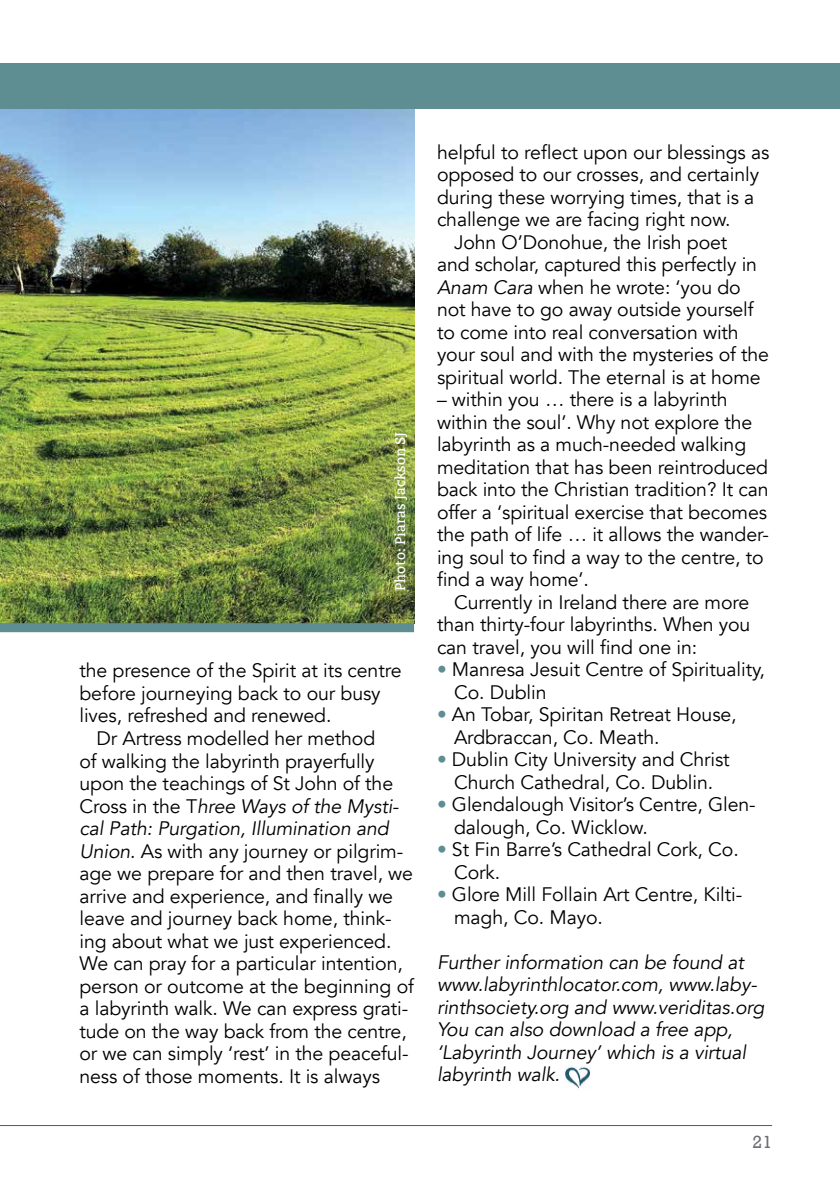
<style>
.page{position:relative;width:840px;height:1191px;background:#fff}
.page>*{position:absolute;margin:0;border:0;box-sizing:border-box;transform-origin:0 0}
.t1{font:19.6px/22.6px "Avenir";letter-spacing:-.005em;color:#000}
.t2{font:italic 19.6px/22.6px "Avenir";letter-spacing:-.005em;color:#000}
.t3{font:18px "Rockwell";color:#6d6e71}
.t4{font:14px "Bitter";color:#fff}
.s1{font-style:italic}
.s2{color:#5e8e91}
</style>
<div class="page">
<img style="left:0;top:109px;width:414px;height:514px">
<hr style="left:0;top:1125px;width:771px;height:1px;background:#58595b">
<div style="left:0;top:63px;width:839px;height:46px;background:#5e8e91"></div>
<img style="left:565px;top:1065px;width:25px;height:24px">
<div style="left:0;top:623px;width:414px;height:9px;background:#5e8e91"></div>
<p class="t4" style="left:391px;top:591px;width:161px;rotate:-90deg">Photo: Piaras Jackson SJ</p>
<p class="t1" style="left:79px;top:660px;width:323px">the presence of the Spirit at its centre before journeying back to our busy lives, refreshed and renewed.</p>
<p class="t1" style="left:79px;top:727px;width:336px;text-indent:17px">Dr Artress modelled her method<br>of walking the labyrinth prayerfully upon the teachings of St John of the Cross in the T<span class="s1">hree Ways of the Mysti&shy;cal Path: Purgation, Illumination and Union</span>. As with any journey or pilgrim&shy;age we prepare for and then travel, we arrive and experience, and finally we leave and journey back home, think&shy;ing about what we just experienced.<br>We can pray for a particular intention, person or outcome at the beginning of a labyrinth walk. We can express grati&shy;tude on the way back from the centre, or we can simply ‘rest’ in the peaceful&shy;ness of those moments. It is always</p>
<p class="t1" style="left:437px;top:141px;width:334px">helpful to reflect upon our blessings as</p>
<p class="t1" style="left:437px;top:163px;width:323px">opposed to our crosses, and certainly</p>
<p class="t1" style="left:437px;top:186px;width:318px">during these worrying times, that is a</p>
<p class="t1" style="left:437px;top:208px;width:295px">challenge we are facing right now.</p>
<p class="t1" style="left:454px;top:231px;width:275px">John O’Donohue, the Irish poet</p>
<p class="t1" style="left:437px;top:253px;width:321px">and scholar, captured this perfectly in</p>
<p class="t1" style="left:437px;top:276px;width:305px"><span class="s1">Anam Cara</span> when he wrote: ‘you do</p>
<p class="t1" style="left:437px;top:298px;width:318px">not have to go away outside yourself</p>
<p class="t1" style="left:437px;top:321px;width:303px">to come into real conversation with</p>
<p class="t1" style="left:437px;top:343px;width:333px">your soul and with the mysteries of the</p>
<p class="t1" style="left:437px;top:366px;width:325px">spiritual world. The eternal is at home</p>
<p class="t1" style="left:437px;top:388px;width:333px">– within you … there is a labyrinth within the soul’. Why not explore the labyrinth as a much-needed walking meditation that has been reintroduced back into the Christian tradition? It can offer a ‘spiritual exercise that becomes the path of life … it allows the wander&shy;ing soul to find a way to the centre, to find a way home’.</p>
<p class="t1" style="left:437px;top:591px;width:315px;text-align:justify;text-indent:17px">Currently in Ireland there are more than thirty-four labyrinths. When you can travel, you will find one in:</p>
<p class="t1" style="left:454px;top:658px;width:312px;text-indent:-17px"><span class="s2">•</span> Manresa Jesuit Centre of Spirituality,<br>Co. Dublin</p>
<p class="t1" style="left:454px;top:703px;width:284px;text-indent:-17px"><span class="s2">•</span> An Tobar, Spiritan Retreat House,<br>Ardbraccan, Co. Meath.</p>
<p class="t1" style="left:437px;top:748px;width:294px;text-align:center"><span class="s2">•</span> Dublin City University and Christ<br>Church Cathedral, Co. Dublin.</p>
<p class="t1" style="left:454px;top:793px;width:303px;text-indent:-17px"><span class="s2">•</span> Glendalough Visitor’s Centre, Glen&shy;dalough, Co. Wicklow.</p>
<p class="t1" style="left:454px;top:838px;width:286px;text-indent:-17px"><span class="s2">•</span> St Fin Barre’s Cathedral Cork, Co.<br>Cork.</p>
<p class="t1" style="left:454px;top:883px;width:289px;text-indent:-17px"><span class="s2">•</span> Glore Mill Follain Art Centre, Kilti&shy;magh, Co. Mayo.</p>
<p class="t2" style="left:437px;top:951px;width:329px">Further information can be found at www.labyrinthlocator.com, www.laby&shy;rinthsociety.org and www.veriditas.org You can also download a free app, ‘Labyrinth Journey’ which is a virtual labyrinth walk.</p>
<p class="t3" style="left:752px;top:1131px;width:21px">21</p>
</div>
